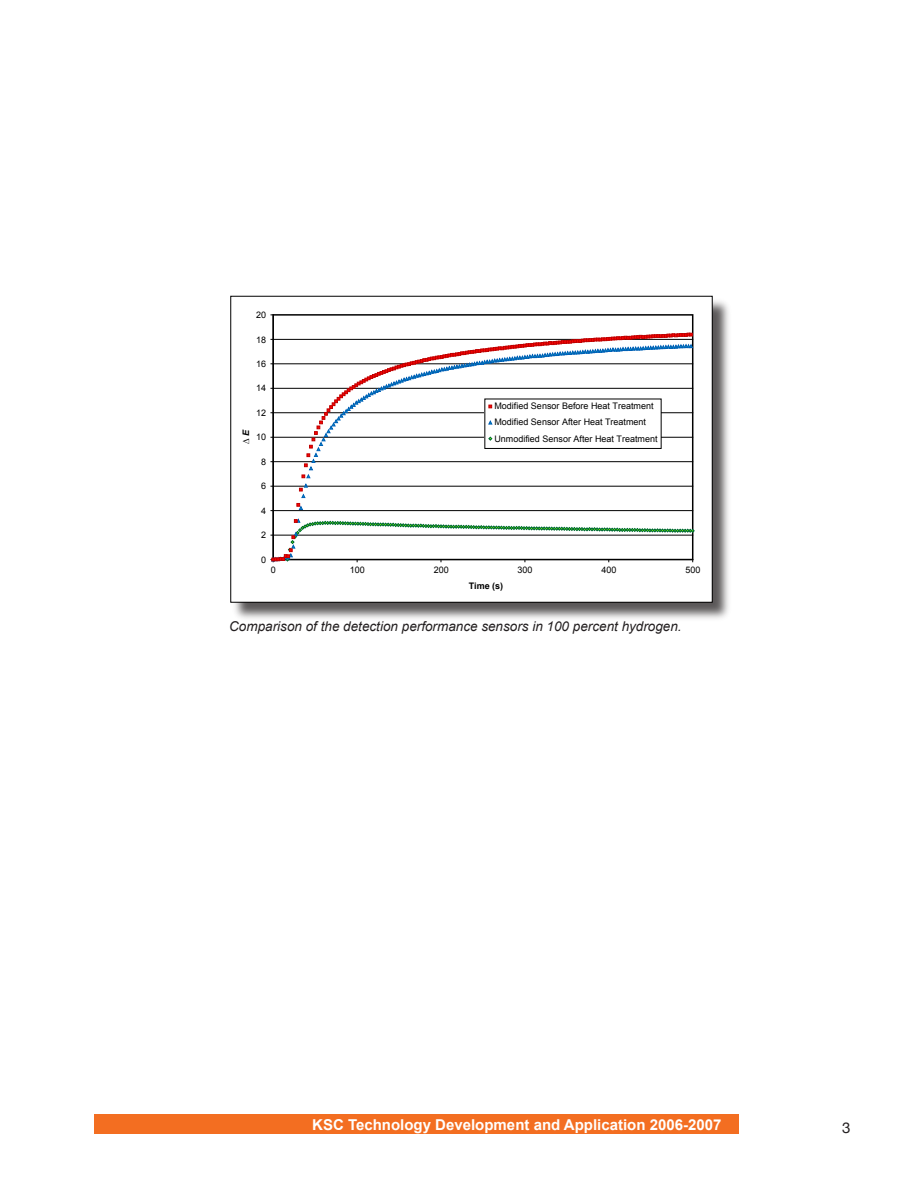
<style>
.page{position:relative;width:918px;height:1188px;background:#fff}
.page>*{position:absolute;margin:0;border:0;box-sizing:border-box;transform-origin:0 0}
.t1{font:700 15px "Arial";color:#fff}
.Figure_Caption_Style{font:italic 13.5px "Arial";color:#231f20}
.t2{font:9px "Arial";color:#000}
.t3{font:700 9px "Arial";color:#000}
.s1{font-style:italic}
</style>
<div class="page">
<div style="left:94px;top:1114px;width:646px;height:20px;background:#f36e21"></div>
<div style="left:231px;top:296px;width:502px;height:327px;background:#231f20;opacity:.75"></div>
<div style="left:231px;top:296px;width:481px;height:306px;background:#fff"></div>
<div style="left:230px;top:296px;width:483px;height:307px;border:1px solid #000"></div>
<hr style="left:273px;top:510px;width:420px;height:1px;background:#000">
<hr style="left:273px;top:486px;width:420px;height:1px;background:#000">
<hr style="left:273px;top:461px;width:420px;height:1px;background:#000">
<hr style="left:273px;top:437px;width:420px;height:1px;background:#000">
<hr style="left:273px;top:412px;width:420px;height:1px;background:#000">
<hr style="left:273px;top:388px;width:420px;height:1px;background:#000">
<hr style="left:273px;top:364px;width:420px;height:1px;background:#000">
<hr style="left:273px;top:339px;width:420px;height:1px;background:#000">
<svg style="left:271px;top:519px;width:424px;height:43px"></svg>
<svg style="left:297px;top:484px;width:11px;height:26px"></svg>
<svg style="left:302px;top:333px;width:391px;height:145px"></svg>
<p class="t2" style="left:256px;top:309px;width:11px">20</p>
<p class="t2" style="left:256px;top:333px;width:11px">18</p>
<p class="t2" style="left:256px;top:358px;width:11px">16</p>
<p class="t2" style="left:256px;top:382px;width:11px">14</p>
<p class="t2" style="left:256px;top:407px;width:11px">12</p>
<p class="t3" style="left:240px;top:444px;width:16px;rotate:-90deg">∆ <span class="s1">E</span></p>
<p class="t2" style="left:256px;top:431px;width:11px">10</p>
<p class="t2" style="left:261px;top:456px;width:7px">8</p>
<p class="t2" style="left:261px;top:480px;width:7px">6</p>
<p class="t2" style="left:261px;top:505px;width:7px">4</p>
<p class="t2" style="left:261px;top:529px;width:7px">2</p>
<p class="t2" style="left:261px;top:553px;width:7px">0</p>
<p class="t2" style="left:494px;top:400px;width:161px">Modified Sensor Before Heat Treatment</p>
<p class="t2" style="left:494px;top:416px;width:153px">Modified Sensor After Heat Treatment</p>
<p class="t2" style="left:494px;top:432px;width:165px">Unmodified Sensor After Heat Treatment</p>
<p class="t2" style="left:271px;top:564px;width:7px">0</p>
<p class="t2" style="left:350px;top:564px;width:16px">100</p>
<p class="t2" style="left:434px;top:564px;width:16px">200</p>
<p class="t2" style="left:518px;top:564px;width:16px">300</p>
<p class="t2" style="left:601px;top:564px;width:16px">400</p>
<p class="t2" style="left:685px;top:564px;width:16px">500</p>
<p class="t3" style="left:469px;top:580px;width:36px">Time (s)</p>
<p class="Figure_Caption_Style" style="left:229px;top:619px;width:454px">Comparison of the detection performance sensors in 100 percent hydrogen.</p>
<h1 class="t1" style="left:312px;top:1116px;width:411px">KSC Technology Development and Application 2006-2007</h1>
</div>
